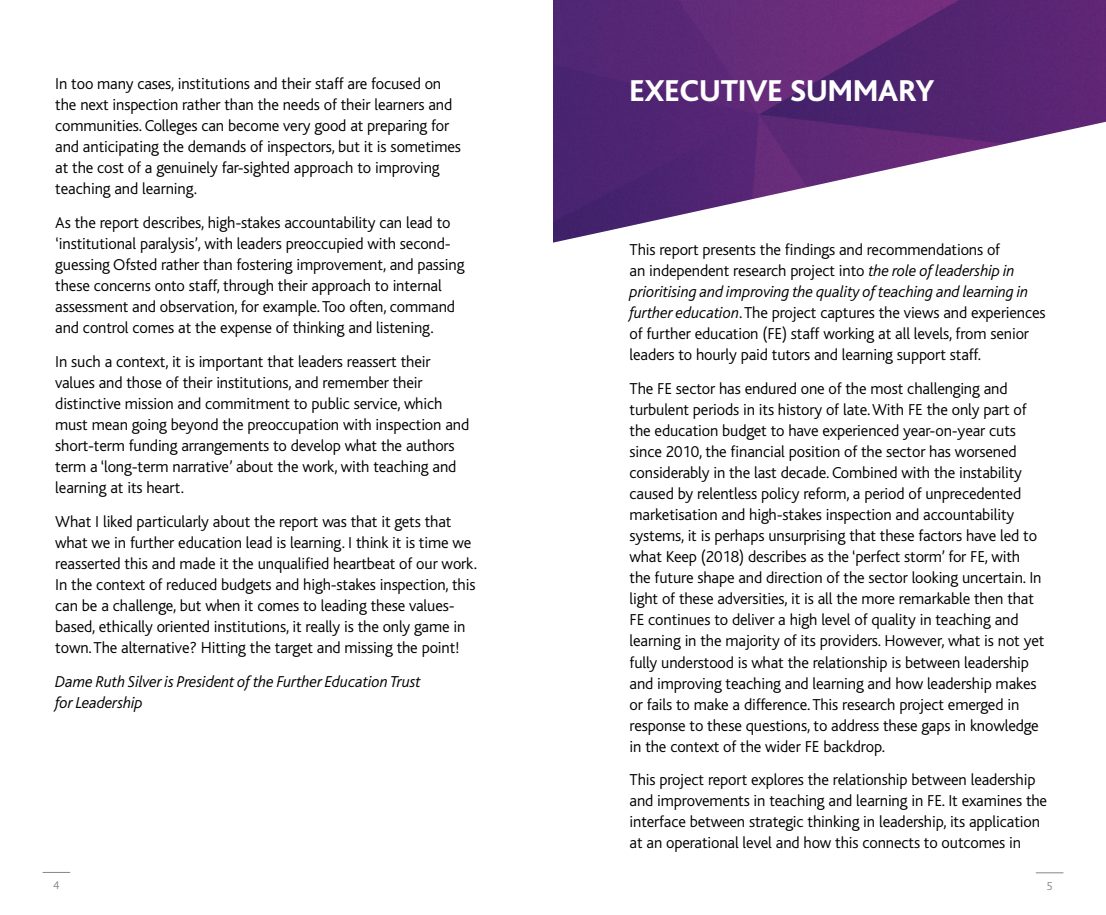
<style>
.page{position:relative;width:1106px;height:915px;background:#fff}
.page>*{position:absolute;margin:0;border:0;box-sizing:border-box;transform-origin:0 0}
.t1{font:800 31.5px "Bliss";color:#fff}
.t2{font:300 16.5px/21px "Bliss";letter-spacing:-.01em;color:#000}
.t3{font:italic 300 16.5px/21px "Bliss";letter-spacing:-.01em;color:#000}
.t4{font:300 12px "Bliss";color:#878787}
.s1{font-style:italic}
</style>
<div class="page">
<svg style="left:1035px;top:872px;width:28px;height:1px"></svg>
<img style="left:553px;top:0;width:553px;height:242px">
<p class="t2" style="left:55px;top:74px;width:407px">In too many cases, institutions and their staff are focused on the next inspection rather than the needs of their learners and communities. Colleges can become very good at preparing for and anticipating the demands of inspectors, but it is sometimes at the cost of a genuinely far-sighted approach to improving teaching and learning.</p>
<p class="t2" style="left:55px;top:212px;width:411px">As the report describes, high-stakes accountability can lead to ‘institutional paralysis’, with leaders preoccupied with second&shy;guessing Ofsted rather than fostering improvement, and passing these concerns onto staff, through their approach to internal assessment and observation, for example. Too often, command and control comes at the expense of thinking and listening.</p>
<p class="t2" style="left:55px;top:351px;width:415px">In such a context, it is important that leaders reassert their values and those of their institutions, and remember their distinctive mission and commitment to public service, which must mean going beyond the preoccupation with inspection and short-term funding arrangements to develop what the authors term a ‘long-term narrative’ about the work, with teaching and learning at its heart.</p>
<p class="t2" style="left:55px;top:511px;width:423px">What I liked particularly about the report was that it gets that what we in further education lead is learning. I think it is time we reasserted this and made it the unqualified heartbeat of our work.<br>In the context of reduced budgets and high-stakes inspection, this can be a challenge, but when it comes to leading these values&shy;based, ethically oriented institutions, it really is the only game in town. The alternative? Hitting the target and missing the point!</p>
<p class="t3" style="left:55px;top:671px;width:367px">Dame Ruth Silver is President of the Further Education Trust for Leadership</p>
<h1 class="t1" style="left:629px;top:74px;width:306px">EXECUTIVE SUMMARY</h1>
<p class="t2" style="left:629px;top:239px;width:417px">This report presents the findings and recommendations of<br>an independent research project into <span class="s1">the role of leadership in prioritising and improving the quality of teaching and learning in further education</span>. The project captures the views and experiences of further education (FE) staff working at all levels, from senior leaders to hourly paid tutors and learning support staff.</p>
<p class="t2" style="left:629px;top:378px;width:416px">The FE sector has endured one of the most challenging and turbulent periods in its history of late. With FE the only part of the education budget to have experienced year-on-year cuts since 2010, the financial position of the sector has worsened considerably in the last decade. Combined with the instability caused by relentless policy reform, a period of unprecedented marketisation and high-stakes inspection and accountability systems, it is perhaps unsurprising that these factors have led to what Keep (2018) describes as the ‘perfect storm’ for FE, with the future shape and direction of the sector looking uncertain. In light of these adversities, it is all the more remarkable then that FE continues to deliver a high level of quality in teaching and learning in the majority of its providers. However, what is not yet fully understood is what the relationship is between leadership and improving teaching and learning and how leadership makes or fails to make a difference. This research project emerged in response to these questions, to address these gaps in knowledge in the context of the wider FE backdrop.</p>
<p class="t2" style="left:629px;top:769px;width:419px">This project report explores the relationship between leadership and improvements in teaching and learning in FE. It examines the interface between strategic thinking in leadership, its application at an operational level and how this connects to outcomes in</p>
<p class="t4" style="left:53px;top:878px;width:8px">4</p>
<p class="t4" style="left:1046px;top:879px;width:8px">5</p>
</div>
